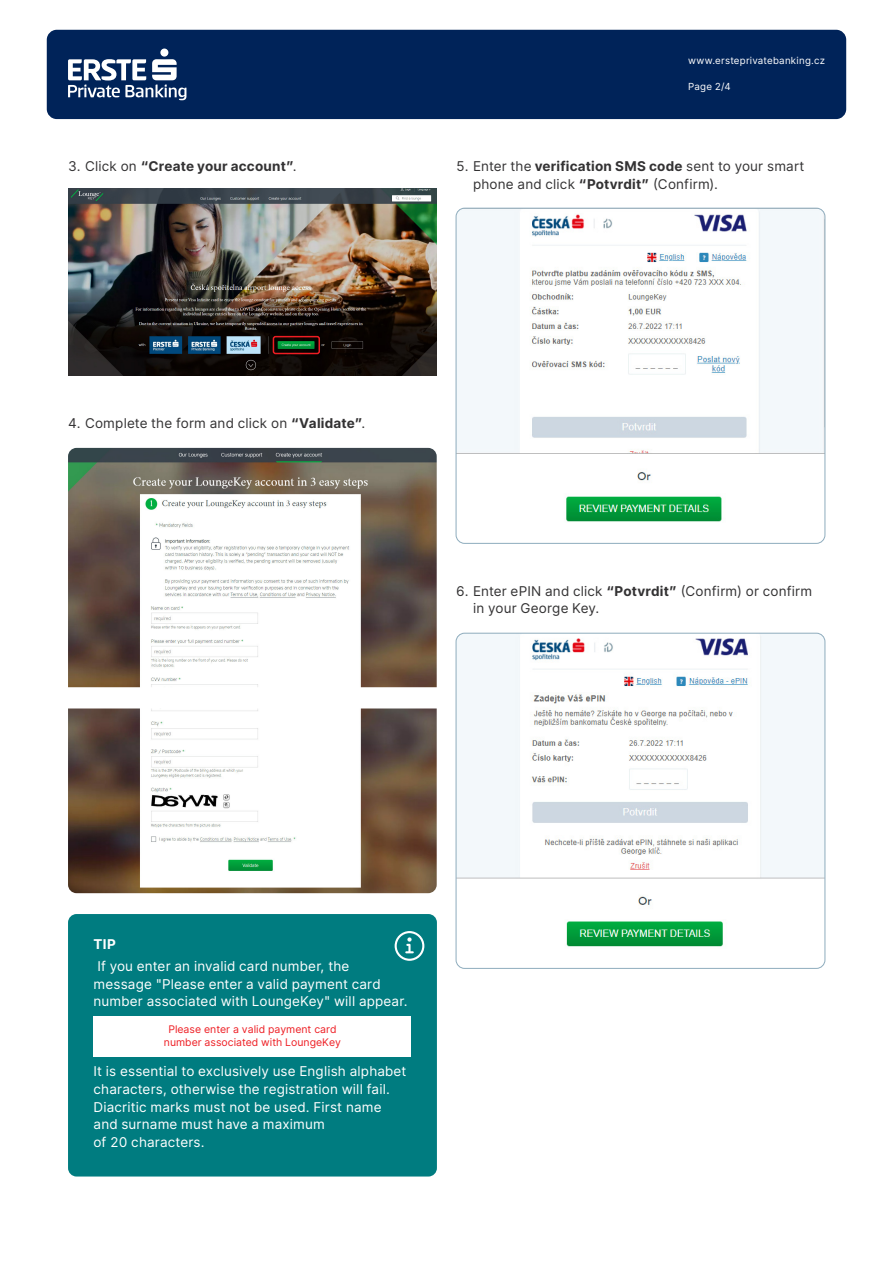
<style>
.page{position:relative;width:893px;height:1263px;background:#fff}
.page>*{position:absolute;margin:0;border:0;box-sizing:border-box;transform-origin:0 0}
.t1{font:13.5px/17.5px "Inter";letter-spacing:.01em;color:#fff}
.t2{font:13.5px/17.5px "Inter";letter-spacing:.015em;color:#333233}
.t3{font:700 13.5px "Inter";letter-spacing:.01em;color:#333233}
.t4{font:700 13.5px "Inter";color:#fff}
.t5{font:10.5px/12.6px "Inter";color:#ee1d23;text-align:center}
.t6{font:9.75px "Inter";letter-spacing:.025em;color:#fff}
.s1{font-weight:400}
.s2{font-weight:700}
</style>
<div class="page">
<div style="left:68px;top:914px;width:369px;height:262px;background:#007c80;border-radius:9px"></div>
<svg style="left:395px;top:931px;width:29px;height:30px"></svg>
<div style="left:94px;top:1016px;width:317px;height:40px;background:#fff"></div>
<img style="left:68px;top:188px;width:369px;height:188px">
<div style="left:273px;top:336px;width:47px;height:18px;border:2px solid #ee1d23;border-radius:2px"></div>
<img style="left:68px;top:448px;width:369px;height:239px">
<img style="left:68px;top:708px;width:369px;height:185px">
<img style="left:456px;top:208px;width:369px;height:335px">
<div style="left:456px;top:208px;width:369px;height:336px;border:1px solid #8eacbd;border-radius:9px"></div>
<img style="left:456px;top:633px;width:369px;height:335px">
<div style="left:456px;top:633px;width:369px;height:336px;border:1px solid #8eacbd;border-radius:9px"></div>
<div style="left:47px;top:30px;width:799px;height:89px;background:#002359;border-radius:10px"></div>
<div style="left:160px;top:49px;width:8px;height:8px;background:#fff;border-radius:50%"></div>
<svg style="left:68px;top:59px;width:118px;height:41px"></svg>
<p class="t6" style="left:688px;top:54px;width:138px">www.ersteprivatebanking.cz</p>
<p class="t6" style="left:688px;top:79px;width:44px">Page 2/4</p>
<p class="t3" style="left:68px;top:156px;width:230px"><span class="s1">3. Click on</span> “Create your account”<span class="s1">.</span></p>
<p class="t2" style="left:473px;top:157px;width:333px;text-indent:-17px">5. Enter the <span class="s2">verification SMS code</span> sent to your smart phone and click <span class="s2">“Potvrdit”</span> (Confirm).</p>
<p class="t2" style="left:68px;top:414px;width:299px">4. Complete the form and click on <span class="s2">“Validate”</span>.</p>
<p class="t2" style="left:473px;top:582px;width:341px;text-indent:-17px">6. Enter ePIN and click <span class="s2">“Potvrdit”</span> (Confirm) or confirm in your George Key.</p>
<p class="t4" style="left:94px;top:934px;width:24px">TIP</p>
<p class="t1" style="left:94px;top:957px;width:315px">If you enter an invalid card number, the<br>message "Please enter a valid payment card number associated with LoungeKey" will appear.</p>
<p class="t5" style="left:164px;top:1023px;width:179px">Please enter a valid payment card number associated with LoungeKey</p>
<p class="t1" style="left:94px;top:1062px;width:314px">It is essential to exclusively use English alphabet characters, otherwise the registration will fail.<br>Diacritic marks must not be used. First name and surname must have a maximum<br>of 20 characters.</p>
</div>
